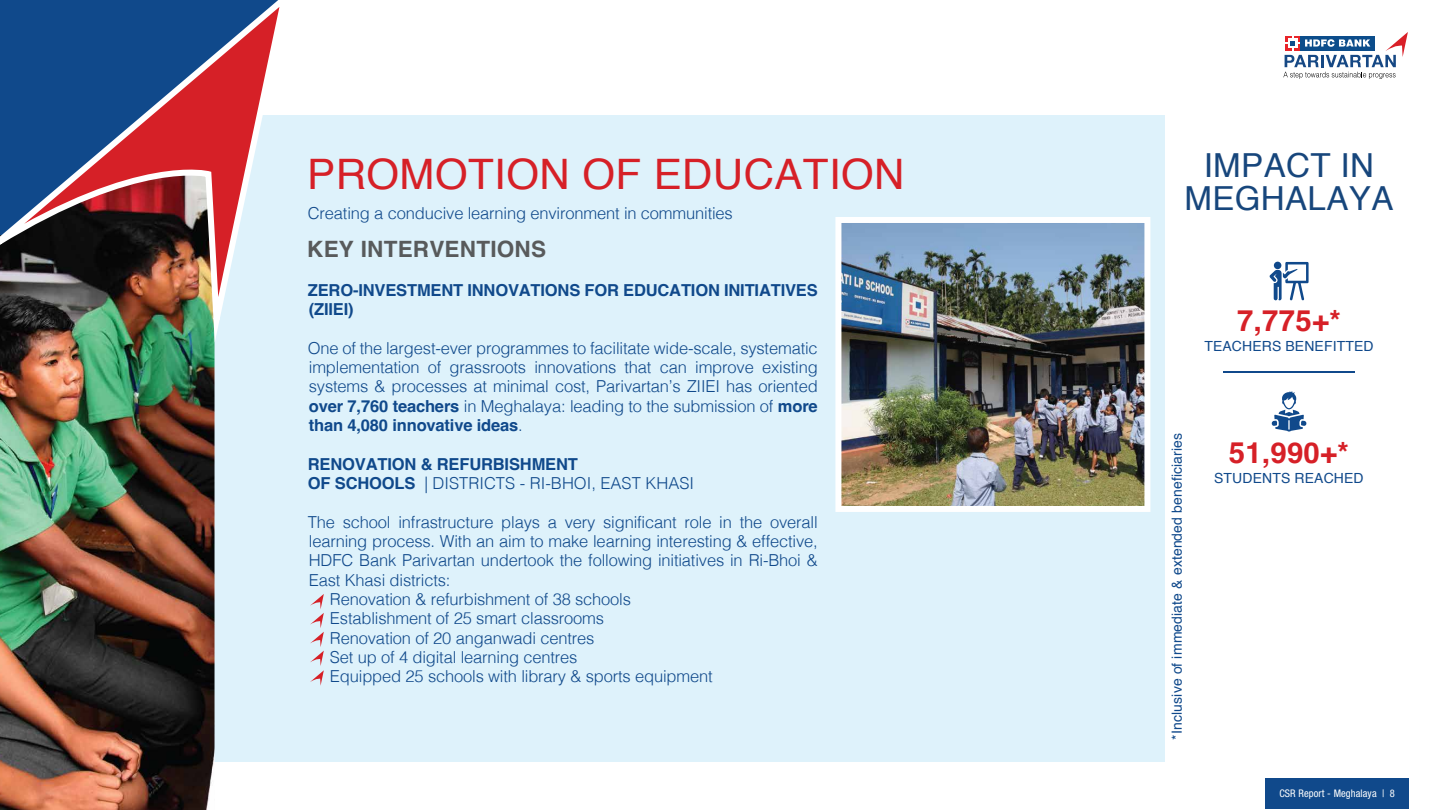
<style>
.page{position:relative;width:1440px;height:810px;background:#fff}
.page>*{position:absolute;margin:0;border:0;box-sizing:border-box;transform-origin:0 0}
.t1{font:42px "Helvetica";letter-spacing:.01em;color:#d62027}
.t2{font:33.15px/32.7px "Helvetica";letter-spacing:.01em;color:#17467c;text-align:center}
.t3{font:700 29.33px "Helvetica";letter-spacing:.01em;color:#d62027}
.t4{font:700 22.5px "Helvetica";letter-spacing:.01em;color:#585a5b}
.t5{font:300 16.5px/19.3px "Helvetica";letter-spacing:-.01em;color:#10498b;text-align:justify}
.t6{font:700 16.5px/19.4px "Helvetica";letter-spacing:-.01em;color:#10498b}
.t7{font:13.95px "Helvetica";letter-spacing:.01em;color:#10498b}
.t8{font:condensed 10.5px "Helvetica Neue LT Std";letter-spacing:.01em;color:#fff}
.s1{font-weight:700}
.s2{font-weight:300}
</style>
<div class="page">
<div style="left:198px;top:115px;width:967px;height:647px;background:#def2fb"></div>
<img style="left:0;top:327px;width:218px;height:483px">
<svg style="left:0;top:0;width:280px;height:327px;background:#6b5b72"></svg>
<svg style="left:1272px;top:391px;width:35px;height:41px"></svg>
<svg style="left:1269px;top:262px;width:40px;height:39px"></svg>
<hr style="left:1223px;top:371px;width:132px;height:2px;background:#10498b">
<div style="left:1266px;top:778px;width:143px;height:31px;background:#10498b"></div>
<img style="left:842px;top:224px;width:301px;height:281px">
<div style="left:835px;top:217px;width:315px;height:295px;border:6px solid #fff"></div>
<svg style="left:310px;top:594px;width:14px;height:92px"></svg>
<svg style="left:1283px;top:32px;width:125px;height:47px"></svg>
<h1 class="t1" style="left:307px;top:142px;width:599px">PROMOTION OF EDUCATION</h1>
<p class="t5" style="left:308px;top:202px;width:427px">Creating a conducive learning environment in communities</p>
<h3 class="t4" style="left:307px;top:236px;width:240px">KEY INTERVENTIONS</h3>
<p class="t6" style="left:308px;top:282px;width:511px">ZERO-INVESTMENT INNOVATIONS FOR EDUCATION INITIATIVES (ZIIEI)</p>
<p class="t5" style="left:308px;top:337px;width:511px">One of the largest-ever programmes to facilitate wide-scale, systematic implementation of grassroots innovations that can improve existing systems &amp; processes at minimal cost, Parivartan’s ZIIEI has oriented <span class="s1">over 7,760 teachers</span> in Meghalaya: leading to the submission of <span class="s1">more than 4,080 innovative ideas</span>.</p>
<p class="t6" style="left:308px;top:456px;width:388px">RENOVATION &amp; REFURBISHMENT<br>OF SCHOOLS <span class="s2">| DISTRICTS - RI-BHOI, EAST KHASI</span></p>
<p class="t5" style="left:308px;top:511px;width:511px">The school infrastructure plays a very significant role in the overall</p>
<p class="t5" style="left:309px;top:530px;width:510px">learning process. With an aim to make learning interesting &amp; effective,</p>
<p class="t5" style="left:309px;top:550px;width:510px">HDFC Bank Parivartan undertook the following initiatives in Ri-Bhoi &amp;</p>
<p class="t5" style="left:309px;top:569px;width:143px">East Khasi districts:</p>
<p class="t5" style="left:330px;top:588px;width:303px">Renovation &amp; refurbishment of 38 schools</p>
<p class="t5" style="left:330px;top:608px;width:276px">Establishment of 25 smart classrooms</p>
<p class="t5" style="left:330px;top:627px;width:266px">Renovation of 20 anganwadi centres</p>
<p class="t5" style="left:330px;top:646px;width:249px">Set up of 4 digital learning centres</p>
<p class="t5" style="left:330px;top:665px;width:384px">Equipped 25 schools with library &amp; sports equipment</p>
<h2 class="t2" style="left:1184px;top:150px;width:211px">IMPACT IN<br>MEGHALAYA</h2>
<h3 class="t3" style="left:1237px;top:303px;width:105px">7,775+*</h3>
<p class="t7" style="left:1204px;top:336px;width:171px">TEACHERS BENEFITTED</p>
<p class="t7" style="left:1166px;top:740px;width:308px;rotate:-90deg">*Inclusive of immediate &amp; extended beneficiaries</p>
<h3 class="t3" style="left:1229px;top:435px;width:122px">51,990+*</h3>
<p class="t7" style="left:1214px;top:468px;width:151px">STUDENTS REACHED</p>
<p class="t8" style="left:1279px;top:787px;width:117px">CSR Report - Meghalaya | 8</p>
</div>
